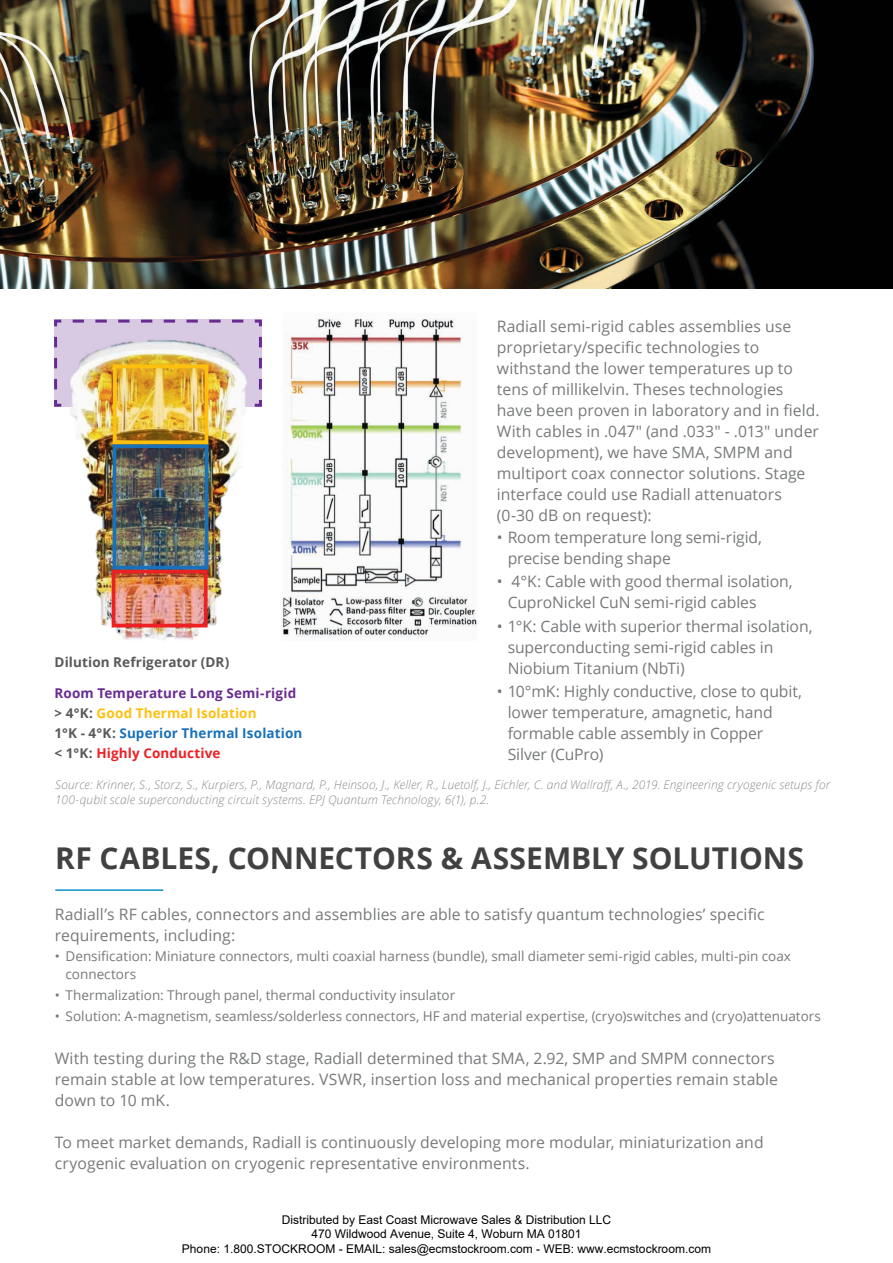
<style>
.page{position:relative;width:893px;height:1263px;background:#fff}
.page>*{position:absolute;margin:0;border:0;box-sizing:border-box;transform-origin:0 0}
.t1{font:700 30px "Open Sans";color:#414142}
.t2{font:15.75px/21px "Open Sans";color:#77797b}
.t3{font:13.5px/18.8px "Open Sans";color:#77797b}
.t4{font:700 13.5px/20.1px "Open Sans";letter-spacing:.01em;color:#682c91}
.t5{font:700 13.5px "Open Sans";letter-spacing:.01em;color:#58595b}
.t6{font:italic 300 12px/15px "Open Sans";letter-spacing:.01em;color:#8a8c8e}
.t7{font:12px/14.4px "Arial";color:#000;text-align:center}
.s1{color:#58595b}
.s2{color:#fec00f}
.s3{color:#1871b9}
.s4{color:#ed2024}
</style>
<div class="page">
<img style="left:282px;top:318px;width:195px;height:319px">
<hr style="left:55px;top:889px;width:108px;height:2px;background:#0c91c1">
<svg style="left:54px;top:319px;width:208px;height:1px"></svg>
<svg style="left:54px;top:320px;width:208px;height:87px;fill:#d9cae3"></svg>
<img style="left:67px;top:330px;width:183px;height:310px">
<div style="left:114px;top:571px;width:92px;height:55px;background:#ed2024;opacity:.31"></div>
<div style="left:112px;top:569px;width:96px;height:58px;border:4px solid #ed2024"></div>
<div style="left:114px;top:446px;width:93px;height:122px;background:#1871b9;opacity:.31"></div>
<div style="left:113px;top:444px;width:96px;height:125px;border:4px solid #1871b9"></div>
<div style="left:115px;top:366px;width:91px;height:76px;background:#fec00f;opacity:.31"></div>
<div style="left:113px;top:364px;width:95px;height:80px;border:4px solid #fec00f"></div>
<img style="left:0;top:0;width:893px;height:288px">
<p class="t2" style="left:497px;top:316px;width:324px">Radiall semi-rigid cables assemblies use proprietary/specific technologies to withstand the lower temperatures up to tens of millikelvin. Theses technologies have been proven in laboratory and in field.<br>With cables in .047" (and .033" - .013" under development), we have SMA, SMPM and multiport coax connector solutions. Stage interface could use Radiall attenuators (0-30 dB on request):</p>
<p class="t2" style="left:508px;top:527px;width:256px;text-indent:-11px">• Room temperature long semi-rigid, precise bending shape</p>
<p class="t2" style="left:508px;top:571px;width:287px;text-indent:-11px">• 4°K: Cable with good thermal isolation,<br>CuproNickel CuN semi-rigid cables</p>
<p class="t2" style="left:508px;top:615px;width:306px;text-indent:-11px">• 1°K: Cable with superior thermal isolation, superconducting semi-rigid cables in<br>Niobium Titanium (NbTi)</p>
<p class="t2" style="left:508px;top:680px;width:296px;text-indent:-11px">• 10°mK: Highly conductive, close to qubit, lower temperature, amagnetic, hand formable cable assembly in Copper<br>Silver (CuPro)</p>
<p class="t5" style="left:55px;top:652px;width:176px">Dilution Refrigerator (DR)</p>
<p class="t4" style="left:55px;top:683px;width:249px">Room Temperature Long Semi-rigid <span class="s1">&gt; 4°K:</span> <span class="s2">Good Thermal Isolation<br></span><span class="s1">1°K - 4°K:</span> <span class="s3">Superior Thermal Isolation </span><span class="s1">&lt; 1°K:</span> <span class="s4">Highly Conductive</span></p>
<p class="t6" style="left:55px;top:776px;width:776px">Source: Krinner, S., Storz, S., Kurpiers, P., Magnard, P., Heinsoo, J., Keller, R., Luetolf, J., Eichler, C. and Wallraff, A., 2019. Engineering cryogenic setups for<br>100-qubit scale superconducting circuit systems. EPJ Quantum Technology, 6(1), p.2.</p>
<h1 class="t1" style="left:55px;top:837px;width:750px">RF CABLES, CONNECTORS &amp; ASSEMBLY SOLUTIONS</h1>
<p class="t2" style="left:55px;top:903px;width:711px">Radiall’s RF cables, connectors and assemblies are able to satisfy quantum technologies’ specific requirements, including:</p>
<p class="t3" style="left:66px;top:946px;width:727px;text-indent:-11px">• Densification: Miniature connectors, multi coaxial harness (bundle), small diameter semi-rigid cables, multi-pin coax connectors</p>
<p class="t3" style="left:55px;top:986px;width:402px">• Thermalization: Through panel, thermal conductivity insulator</p>
<p class="t3" style="left:55px;top:1007px;width:768px">• Solution: A-magnetism, seamless/solderless connectors, HF and material expertise, (cryo)switches and (cryo)attenuators</p>
<p class="t2" style="left:55px;top:1048px;width:725px">With testing during the R&amp;D stage, Radiall determined that SMA, 2.92, SMP and SMPM connectors remain stable at low temperatures. VSWR, insertion loss and mechanical properties remain stable down to 10 mK.</p>
<p class="t2" style="left:55px;top:1132px;width:710px">To meet market demands, Radiall is continuously developing more modular, miniaturization and cryogenic evaluation on cryogenic representative environments.</p>
<p class="t7" style="left:182px;top:1212px;width:530px">Distributed by East Coast Microwave Sales &amp; Distribution LLC<br>470 Wildwood Avenue, Suite 4, Woburn MA 01801<br>Phone: 1.800.STOCKROOM - EMAIL: sales@ecmstockroom.com - WEB: www.ecmstockroom.com</p>
</div>
